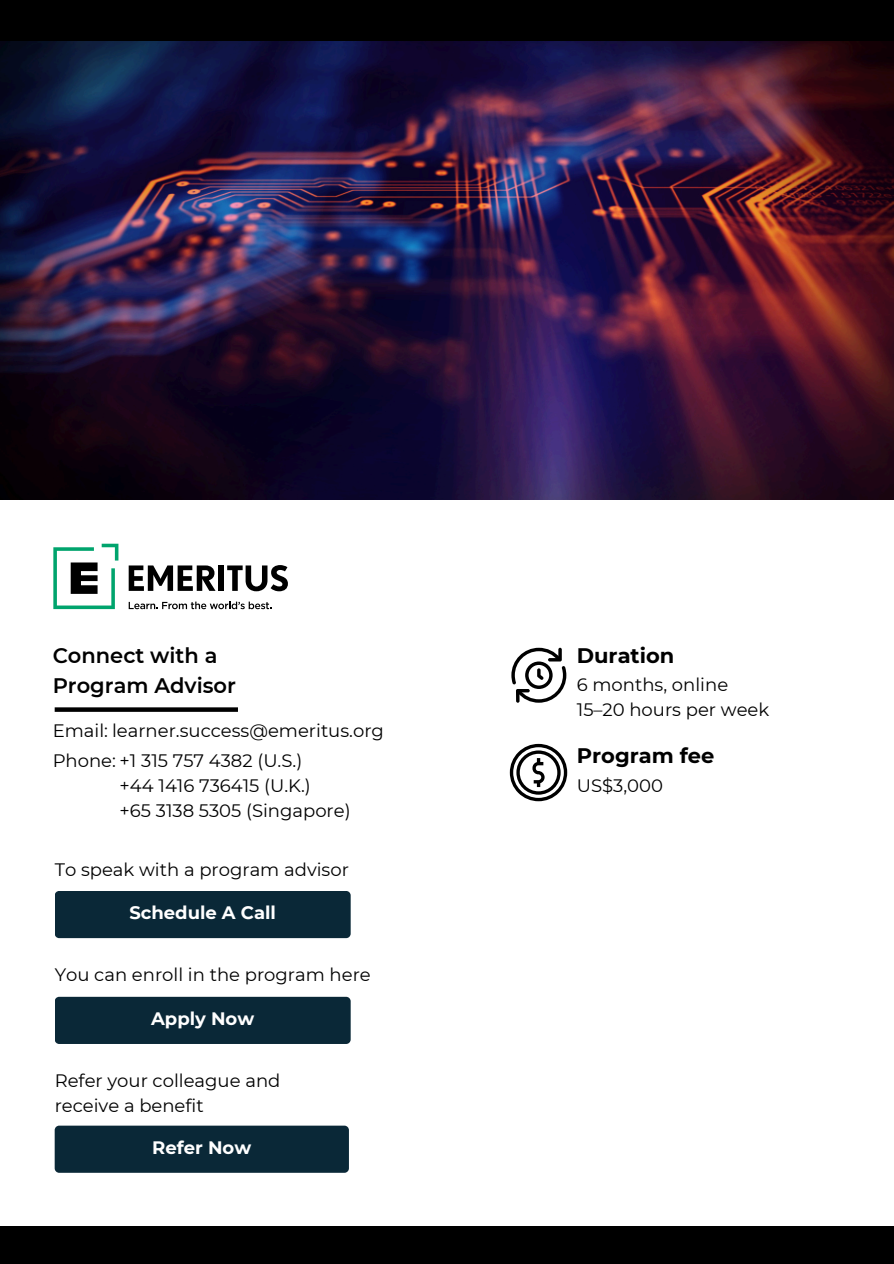
<style>
.page{position:relative;width:894px;height:1264px;background:#fff}
.page>*{position:absolute;margin:0;border:0;box-sizing:border-box;transform-origin:0 0}
.t1{font:600 21px/29.2px "Montserrat";color:#000}
.t2{font:700 21px "Montserrat";color:#000}
.t3{font:18px/24.8px "Montserrat";color:#000}
.t4{font:700 18px "Montserrat";color:#fff}
</style>
<div class="page">
<svg style="left:129px;top:565px;width:86px;height:26px"></svg>
<div style="left:218px;top:565px;width:6px;height:26px;background:#000"></div>
<svg style="left:227px;top:565px;width:61px;height:26px"></svg>
<svg style="left:53px;top:543px;width:65px;height:66px"></svg>
<svg style="left:129px;top:601px;width:142px;height:8px"></svg>
<div style="left:55px;top:996px;width:295px;height:47px;background:#0a2837;border-radius:4px"></div>
<div style="left:0;top:1225px;width:893px;height:38px;background:#000"></div>
<div style="left:55px;top:707px;width:183px;height:5px;background:#000"></div>
<svg style="left:511px;top:647px;width:55px;height:55px"></svg>
<svg style="left:509px;top:744px;width:58px;height:57px"></svg>
<img style="left:0;top:40px;width:893px;height:459px">
<div style="left:0;top:0;width:893px;height:40px;background:#000"></div>
<div style="left:55px;top:891px;width:295px;height:47px;background:#0a2837;border-radius:4px"></div>
<div style="left:55px;top:1125px;width:294px;height:47px;background:#0a2837;border-radius:5px"></div>
<p class="t1" style="left:53px;top:641px;width:185px">Connect with a<br>Program Advisor</p>
<p class="t3" style="left:53px;top:718px;width:332px">Email: learner.success@emeritus.org</p>
<h2 class="t3" style="left:53px;top:748px;width:251px">Phone: +1 315 757 4382 (U.S.)</h2>
<h3 class="t3" style="left:120px;top:773px;width:192px">+44 1416 736415 (U.K.)</h3>
<p class="t3" style="left:120px;top:797px;width:232px">+65 3138 5305 (Singapore)</p>
<p class="t3" style="left:55px;top:857px;width:296px">To speak with a program advisor</p>
<p class="t4" style="left:129px;top:901px;width:148px">Schedule A Call</p>
<p class="t3" style="left:55px;top:962px;width:317px">You can enroll in the program here</p>
<p class="t4" style="left:151px;top:1007px;width:105px">Apply Now</p>
<h1 class="t3" style="left:55px;top:1068px;width:227px">Refer your colleague and receive a benefit</h1>
<p class="t4" style="left:152px;top:1136px;width:100px">Refer Now</p>
<h1 class="t2" style="left:576px;top:643px;width:99px">Duration</h1>
<p class="t3" style="left:576px;top:672px;width:153px">6 months, online</p>
<p class="t3" style="left:576px;top:696px;width:194px">15–20 hours per week</p>
<p class="t2" style="left:576px;top:742px;width:139px">Program fee</p>
<h1 class="t3" style="left:576px;top:773px;width:88px">US$3,000</h1>
</div>
